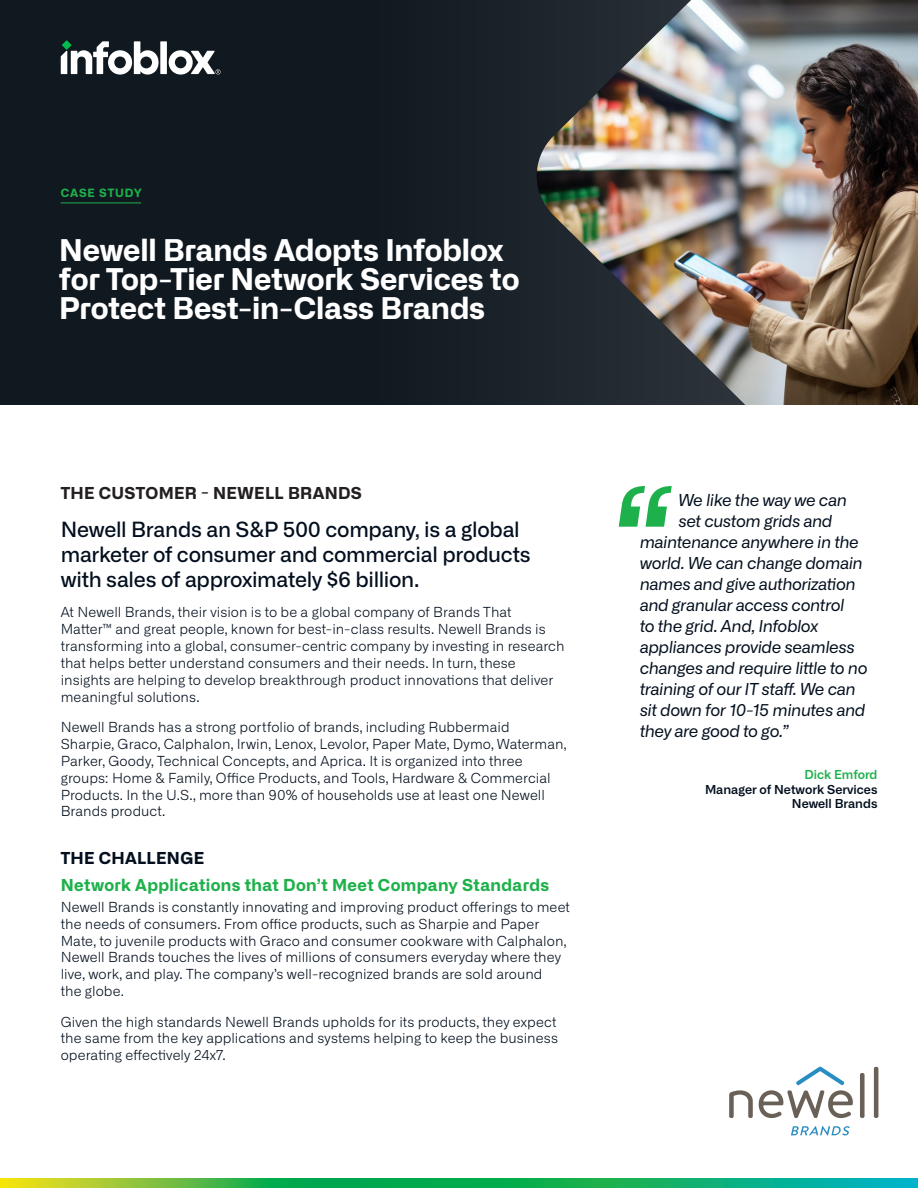
<style>
.page{position:relative;width:918px;height:1188px;background:#fff}
.page>*{position:absolute;margin:0;border:0;box-sizing:border-box;transform-origin:0 0}
.Title{font:700 30px/28.8px "Alliance No.2";letter-spacing:-.005em;color:#fff}
.Intro_sub_title{font:500 21px/24.8px "Alliance No.1";letter-spacing:-.015em;color:#030f1e}
.quote{font:italic 16.5px "Alliance No.1";letter-spacing:-.025em;color:#030f1e}
.Heading_Level_1{font:700 16.5px "Alliance No.2";letter-spacing:.02em;color:#1eb14b}
.Intro_Title{font:700 16.5px "Alliance No.2";letter-spacing:.015em;color:#231f20}
.Section{font:700 16.5px "Alliance No.2";letter-spacing:.015em;color:#030f1e}
.Body_text{font:300 13.8px/17px "Alliance No.1";letter-spacing:.005em;color:#030f1e}
.Quote_-_Name{font:600 12.3px/14.9px "Alliance No.1";color:#030f1e;text-align:right}
.t1{font:700 11.55px "Alliance No.2";letter-spacing:.065em;color:#1eb14b}
.s1{color:#1eb14b}
</style>
<div class="page">
<svg style="left:0;top:1179px;width:918px;height:9px;background:#2eb45c"></svg>
<div style="left:0;top:0;width:918px;height:405px;background:#101820"></div>
<img style="left:535px;top:0;width:383px;height:405px">
<div style="left:160px;top:41px;width:7px;height:33px;background:#fff"></div>
<svg style="left:169px;top:50px;width:52px;height:24px"></svg>
<svg style="left:61px;top:41px;width:98px;height:33px"></svg>
<hr style="left:61px;top:203px;width:80px;height:1px;background:#1eb14b">
<svg style="left:619px;top:486px;width:53px;height:41px"></svg>
<div style="left:860px;top:1073px;width:5px;height:45px;background:#696057;border-radius:2px"></div>
<hr style="left:874px;top:1067px;width:4px;height:51px;background:#696057;border-radius:2px">
<svg style="left:759px;top:1067px;width:94px;height:51px"></svg>
<svg style="left:729px;top:1090px;width:24px;height:28px"></svg>
<svg style="left:791px;top:1126px;width:59px;height:9px"></svg>
<p class="t1" style="left:61px;top:185px;width:83px">CASE STUDY</p>
<p class="Title" style="left:59px;top:236px;width:462px">Newell Brands Adopts Infoblox for Top-Tier Network Services to<br>Protect Best-in-Class Brands</p>
<p class="Intro_Title" style="left:61px;top:482px;width:303px">THE CUSTOMER - NEWELL BRANDS</p>
<p class="Intro_sub_title" style="left:61px;top:517px;width:471px">Newell Brands an S&amp;P 500 company, is a global marketer of consumer and commercial products with sales of approximately $6 billion.</p>
<p class="Body_text" style="left:61px;top:604px;width:505px">At Newell Brands, their vision is to be a global company of Brands That Matter™ and great people, known for best-in-class results. Newell Brands is transforming into a global, consumer-centric company by investing in research that helps better understand consumers and their needs. In turn, these insights are helping to develop breakthrough product innovations that deliver meaningful solutions.</p>
<p class="Body_text" style="left:61px;top:719px;width:507px">Newell Brands has a strong portfolio of brands, including Rubbermaid Sharpie, Graco, Calphalon, Irwin, Lenox, Levolor, Paper Mate, Dymo, Waterman, Parker, Goody, Technical Concepts, and Aprica. It is organized into three groups: Home &amp; Family, Office Products, and Tools, Hardware &amp; Commercial Products. In the U.S., more than 90% of households use at least one Newell Brands product.</p>
<p class="Section" style="left:61px;top:847px;width:145px">THE CHALLENGE</p>
<p class="Heading_Level_1" style="left:61px;top:874px;width:490px">Network Applications that Don’t Meet Company Standards</p>
<p class="Body_text" style="left:61px;top:898px;width:511px">Newell Brands is constantly innovating and improving product offerings to meet the needs of consumers. From office products, such as Sharpie and Paper Mate, to juvenile products with Graco and consumer cookware with Calphalon, Newell Brands touches the lives of millions of consumers everyday where they live, work, and play. The company’s well-recognized brands are sold around<br>the globe.</p>
<p class="Body_text" style="left:61px;top:1013px;width:499px;text-align:justify">Given the high standards Newell Brands upholds for its products, they expect the same from the key applications and systems helping to keep the business operating effectively 24x7.</p>
<p class="quote" style="left:678px;top:490px;width:170px">We like the way we can</p>
<p class="quote" style="left:678px;top:511px;width:156px">set custom grids and</p>
<p class="quote" style="left:640px;top:532px;width:221px">maintenance anywhere in the</p>
<p class="quote" style="left:640px;top:553px;width:225px">world. We can change domain</p>
<p class="quote" style="left:640px;top:574px;width:217px">names and give authorization</p>
<p class="quote" style="left:640px;top:595px;width:206px">and granular access control</p>
<p class="quote" style="left:640px;top:616px;width:180px">to the grid. And, Infoblox</p>
<p class="quote" style="left:640px;top:637px;width:217px">appliances provide seamless</p>
<p class="quote" style="left:640px;top:658px;width:229px">changes and require little to no</p>
<p class="quote" style="left:640px;top:679px;width:218px">training of our IT staff. We can</p>
<p class="quote" style="left:640px;top:700px;width:227px">sit down for 10-15 minutes and</p>
<p class="quote" style="left:640px;top:721px;width:150px">they are good to go.”</p>
<p class="Quote_-_Name" style="left:705px;top:767px;width:174px"><span class="s1">Dick Emford<br></span>Manager of Network Services<br>Newell Brands</p>
</div>
